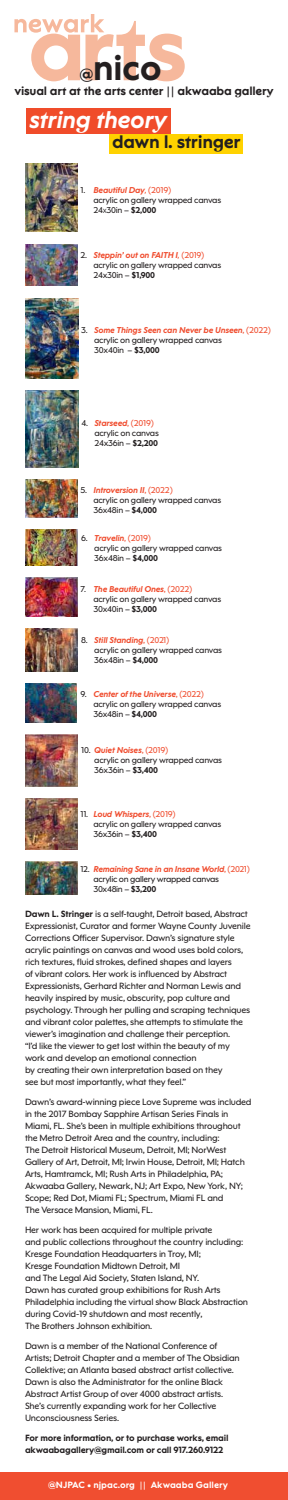
<style>
.page{position:relative;width:288px;height:1500px;background:#fff}
.page>*{position:absolute;margin:0;border:0;box-sizing:border-box;transform-origin:0 0}
.t1{font:700 35.5px "NJPAC Sans";color:#231f20}
.t2{font:italic 700 24.1px "NJPAC Sans";letter-spacing:-.025em;color:#fff}
.t3{font:700 18.1px "NJPAC Sans";letter-spacing:-.025em;color:#231f20}
.t4{font:700 12px "NJPAC Sans";letter-spacing:-.02em;color:#231f20}
.t5{font:700 9.1px "NJPAC Sans";color:#fff}
.t6{font:9px/12px "NJPAC Sans";letter-spacing:-.025em;color:#231f20}
.t7{font:700 9px/12px "NJPAC Sans";letter-spacing:-.025em;color:#231f20}
.t8{font:8.5px/10px "NJPAC Sans";letter-spacing:-.03em;color:#231f20}
.s1{font-size:16.1px}
.s2{font-weight:700;font-style:italic;color:#f04e30}
.s3{font-style:italic;color:#f04e30}
.s4{color:#f04e30}
.s5{font-size:5.9px}
.s6{font-weight:700}
.s7{font-style:italic}
</style>
<div class="page">
<svg style="left:14px;top:14px;width:171px;height:67px"></svg>
<div style="left:26px;top:108px;width:144px;height:26px;background:#f04c2a"></div>
<div style="left:110px;top:134px;width:133px;height:19px;background:#ffd200"></div>
<img style="left:25px;top:244px;width:52px;height:42px">
<img style="left:25px;top:298px;width:53px;height:81px">
<img style="left:25px;top:799px;width:52px;height:50px">
<img style="left:25px;top:578px;width:52px;height:39px">
<img style="left:25px;top:684px;width:52px;height:38px">
<img style="left:25px;top:530px;width:52px;height:36px">
<img style="left:25px;top:734px;width:52px;height:53px">
<img style="left:25px;top:480px;width:52px;height:38px">
<img style="left:25px;top:163px;width:52px;height:69px">
<img style="left:25px;top:391px;width:53px;height:77px">
<img style="left:25px;top:629px;width:52px;height:43px">
<img style="left:25px;top:861px;width:52px;height:33px">
<div style="left:0;top:1472px;width:288px;height:28px;background:#f04e30"></div>
<h1 class="t1" style="left:79px;top:46px;width:84px"><span class="s1">@</span>nico</h1>
<h3 class="t4" style="left:14px;top:83px;width:261px">visual art at the arts center || akwaaba gallery</h3>
<h2 class="t2" style="left:29px;top:105px;width:139px">string theory</h2>
<h3 class="t3" style="left:112px;top:131px;width:130px">dawn l. stringer</h3>
<p class="t8" style="left:93px;top:185px;width:129px;text-indent:-13px">1. <span class="s2">Beautiful Day</span><span class="s3">,</span> <span class="s4">(2019)<br></span>acrylic on gallery wrapped canvas<br>24<span class="s5">x</span>30in – <span class="s6">$2,000</span></p>
<p class="t8" style="left:93px;top:250px;width:129px;text-indent:-13px">2. <span class="s2">Steppin’ out on FAITH I</span><span class="s3">,</span> <span class="s4">(2019) </span>acrylic on gallery wrapped canvas<br>24x30in – <span class="s6">$1,900</span></p>
<p class="t8" style="left:94px;top:325px;width:178px;text-indent:-13px">3. <span class="s2">Some Things Seen can Never be Unseen</span><span class="s4">, (2022) </span>acrylic on gallery wrapped canvas<br>30x40in – <span class="s6">$3,000</span></p>
<p class="t8" style="left:94px;top:418px;width:66px;text-indent:-13px">4. <span class="s2">Starseed</span><span class="s4">, (2019) </span>acrylic on canvas<br>24x36in – <span class="s6">$2,200</span></p>
<p class="t8" style="left:93px;top:485px;width:129px;text-indent:-13px">5. <span class="s2">Introversion II</span><span class="s4">, (2022)<br></span>acrylic on gallery wrapped canvas<br>36x48in – <span class="s6">$4,000</span></p>
<p class="t8" style="left:94px;top:533px;width:129px;text-indent:-13px">6. <span class="s2">Travelin</span><span class="s4">, (2019)<br></span>acrylic on gallery wrapped canvas<br>36x48in – <span class="s6">$4,000</span></p>
<p class="t8" style="left:93px;top:584px;width:129px;text-indent:-13px">7. <span class="s2">The Beautiful Ones</span><span class="s4">, (2022)<br></span>acrylic on gallery wrapped canvas<br>30x40in – <span class="s6">$3,000</span></p>
<p class="t8" style="left:94px;top:635px;width:129px;text-indent:-13px">8. <span class="s2">Still Standing</span><span class="s4">, (2021)<br></span>acrylic on gallery wrapped canvas<br>36x48in – <span class="s6">$4,000</span></p>
<p class="t8" style="left:93px;top:689px;width:129px;text-indent:-13px">9. <span class="s2">Center of the Universe</span><span class="s4">, (2022) </span>acrylic on gallery wrapped canvas<br>36x48in – <span class="s6">$4,000</span></p>
<p class="t8" style="left:94px;top:745px;width:129px;text-indent:-13px">10. <span class="s2">Quiet Noises</span><span class="s4">, (2019)<br></span>acrylic on gallery wrapped canvas<br>36x36in <span class="s7">–</span> <span class="s6">$3,400</span></p>
<p class="t8" style="left:93px;top:809px;width:129px;text-indent:-13px">11. <span class="s2">Loud Whispers</span><span class="s4">, (2019)<br></span>acrylic on gallery wrapped canvas<br>36x36in – <span class="s6">$3,400</span></p>
<p class="t8" style="left:93px;top:864px;width:158px;text-indent:-13px">12. <span class="s2">Remaining Sane in an Insane World</span><span class="s4">, (2021) </span>acrylic on gallery wrapped canvas<br>30x48in – <span class="s6">$3,200</span></p>
<p class="t6" style="left:25px;top:908px;width:227px"><span class="s6">Dawn L. Stringer</span> is a self-taught, Detroit based, Abstract Expressionist, Curator and former Wayne County Juvenile Corrections Officer Supervisor. Dawn’s signature style acrylic paintings on canvas and wood uses bold colors, rich textures, fluid strokes, defined shapes and layers<br>of vibrant colors. Her work is influenced by Abstract Expressionists, Gerhard Richter and Norman Lewis and heavily inspired by music, obscurity, pop culture and psychology. Through her pulling and scraping techniques and vibrant color palettes, she attempts to stimulate the viewer’s imagination and challenge their perception.<br>“I’d like the viewer to get lost within the beauty of my work and develop an emotional connection<br>by creating their own interpretation based on they<br>see but most importantly, what they feel.”</p>
<p class="t6" style="left:25px;top:1096px;width:228px">Dawn’s award-winning piece Love Supreme was included in the 2017 Bombay Sapphire Artisan Series Finals in Miami, FL. She’s been in multiple exhibitions throughout the Metro Detroit Area and the country, including:<br>The Detroit Historical Museum, Detroit, MI; NorWest Gallery of Art, Detroit, MI; Irwin House, Detroit, MI; Hatch Arts, Hamtramck, MI; Rush Arts in Philadelphia, PA; Akwaaba Gallery, Newark, NJ; Art Expo, New York, NY; Scope; Red Dot, Miami FL; Spectrum, Miami FL and<br>The Versace Mansion, Miami, FL.</p>
<p class="t6" style="left:25px;top:1224px;width:225px">Her work has been acquired for multiple private<br>and public collections throughout the country including:<br>Kresge Foundation Headquarters in Troy, MI;<br>Kresge Foundation Midtown Detroit, MI<br>and The Legal Aid Society, Staten Island, NY.<br>Dawn has curated group exhibitions for Rush Arts Philadelphia including the virtual show Black Abstraction during Covid-19 shutdown and most recently,<br>The Brothers Johnson exhibition.</p>
<p class="t6" style="left:25px;top:1340px;width:216px">Dawn is a member of the National Conference of Artists; Detroit Chapter and a member of The Obsidian Collektive; an Atlanta based abstract artist collective.<br>Dawn is also the Administrator for the online Black Abstract Artist Group of over 4000 abstract artists.<br>She’s currently expanding work for her Collective Unconsciousness Series.</p>
<p class="t7" style="left:25px;top:1431px;width:205px">For more information, or to purchase works, email akwaabagallery@gmail.com or call 917.260.9122</p>
<p class="t5" style="left:48px;top:1479px;width:182px">@NJPAC • njpac.org || Akwaaba Gallery</p>
</div>
